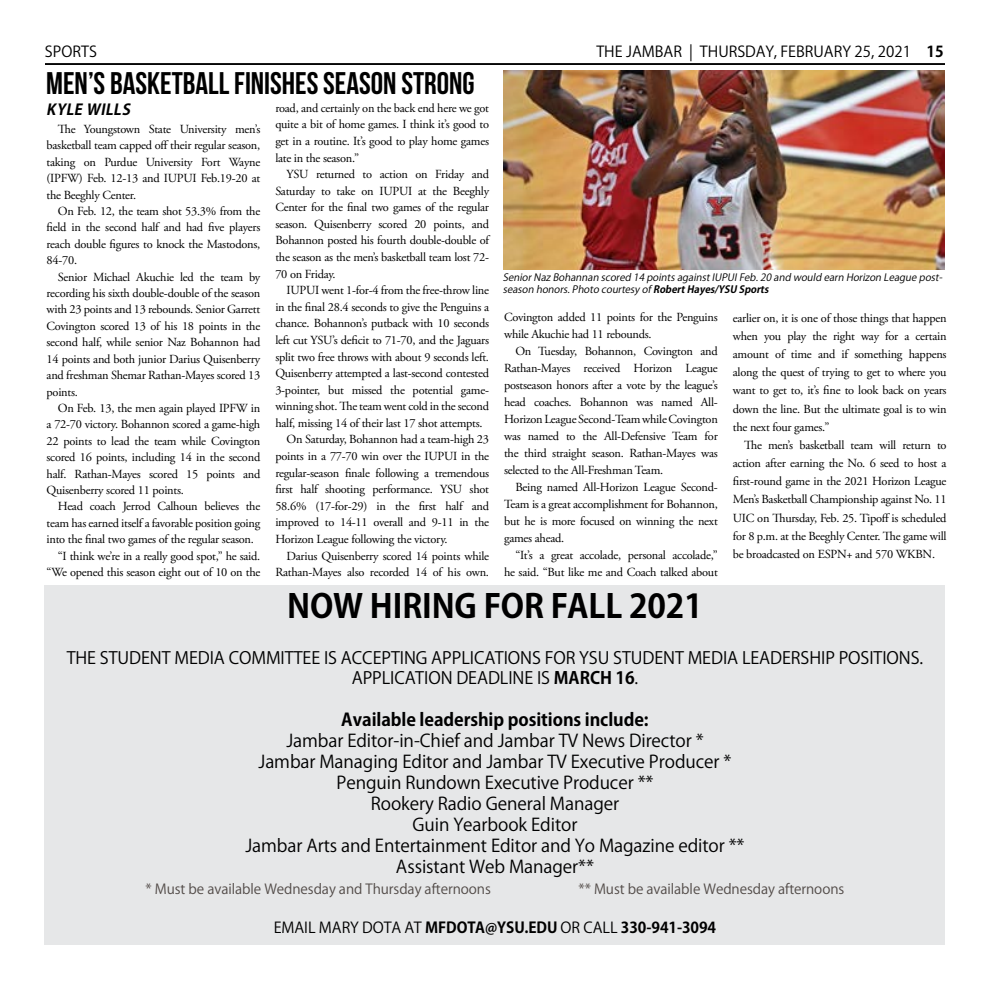
<style>
.page{position:relative;width:990px;height:990px;background:#fff}
.page>*{position:absolute;margin:0;border:0;box-sizing:border-box;transform-origin:0 0}
.t1{font:700 32.5px "Koz Go Pr 6 N";letter-spacing:-.005em;color:#000}
.t2{font:31.25px "Bebas Neue";color:#000}
.t3{font:17.5px/21px "Koz Go Pr 6 N";letter-spacing:-.005em;color:#000;text-align:center}
.t4{font:700 17.5px "Koz Go Pr 6 N";letter-spacing:-.005em;color:#000}
.t5{font:16.88px/20.2px "Koz Go Pr 6 N";letter-spacing:-.005em;color:#000;text-align:center}
.t6{font:700 15px "Koz Go Pr 6 N";letter-spacing:-.005em;color:#000}
.t7{font:15px "Koz Go Pr 6 N";color:#000}
.t8{font:italic 700 15px "Koz Go Pr 6 N";color:#000}
.t9{font:13.75px "Koz Go Pr 6 N";letter-spacing:-.005em;color:#524b48}
.t10{font:12.38px/16.4px "Adobe Garamond Pro";letter-spacing:-.02em;color:#000;text-align:justify}
.t11{font:italic 10px/12px "Koz Go Pr 6 N";color:#000}
.s1{font-weight:700}
.s2{font-weight:400}
</style>
<div class="page">
<div style="left:45px;top:585px;width:900px;height:359px;background:#e6e7e8"></div>
<hr style="left:45px;top:63px;width:900px;height:2px;background:#000">
<img style="left:504px;top:71px;width:441px;height:199px">
<p class="t7" style="left:45px;top:43px;width:53px">SPORTS</p>
<p class="t7" style="left:596px;top:43px;width:349px">THE JAMBAR | THURSDAY, FEBRUARY 25, 2021 <span class="s1">15</span></p>
<h2 class="t2" style="left:46px;top:66px;width:430px">MEN’S BASKETBALL FINISHes SEASON STRONG</h2>
<p class="t8" style="left:46px;top:101px;width:90px">KYLE WILLS</p>
<p class="t10" style="left:275px;top:100px;width:215px">road, and certainly on the back end here we got quite a bit of home games. I think it’s good to get in a routine. It’s good to play home games late in the season.”</p>
<p class="t10" style="left:275px;top:166px;width:215px;text-indent:11px">YSU returned to action on Friday and Saturday to take on IUPUI at the Beeghly Center for the final two games of the regular season. Quisenberry scored 20 points, and Bohannon posted his fourth double-double of the season as the men’s basketball team lost 72- 70 on Friday.</p>
<p class="t10" style="left:287px;top:283px;width:204px">IUPUI went 1-for-4 from the free-throw line</p>
<p class="t10" style="left:275px;top:299px;width:215px">in the final 28.4 seconds to give the Penguins a</p>
<p class="t10" style="left:275px;top:316px;width:215px">chance. Bohannon’s putback with 10 seconds</p>
<p class="t10" style="left:275px;top:332px;width:215px">left cut YSU’s deficit to 71-70, and the Jaguars</p>
<p class="t10" style="left:275px;top:349px;width:215px">split two free throws with about 9 seconds left.</p>
<p class="t10" style="left:275px;top:365px;width:215px">Quisenberry attempted a last-second contested</p>
<p class="t10" style="left:275px;top:382px;width:215px">3-pointer, but missed the potential game-</p>
<p class="t10" style="left:275px;top:399px;width:215px">winning shot. The team went cold in the second</p>
<p class="t10" style="left:275px;top:415px;width:209px">half, missing 14 of their last 17 shot attempts.</p>
<p class="t10" style="left:287px;top:432px;width:204px">On Saturday, Bohannon had a team-high 23</p>
<p class="t10" style="left:275px;top:448px;width:215px">points in a 77-70 win over the IUPUI in the</p>
<p class="t10" style="left:275px;top:465px;width:215px">regular-season finale following a tremendous</p>
<p class="t10" style="left:275px;top:482px;width:215px">first half shooting performance. YSU shot</p>
<p class="t10" style="left:275px;top:498px;width:215px">58.6% (17-for-29) in the first half and</p>
<p class="t10" style="left:275px;top:515px;width:215px">improved to 14-11 overall and 9-11 in the</p>
<p class="t10" style="left:275px;top:531px;width:174px">Horizon League following the victory.</p>
<p class="t10" style="left:287px;top:548px;width:204px">Darius Quisenberry scored 14 points while</p>
<p class="t10" style="left:275px;top:564px;width:215px">Rathan-Mayes also recorded 14 of his own.</p>
<p class="t10" style="left:47px;top:121px;width:215px;text-indent:11px">The Youngstown State University men’s basketball team capped off their regular season, taking on Purdue University Fort Wayne (IPFW) Feb. 12-13 and IUPUI Feb.19-20 at the Beeghly Center.</p>
<p class="t10" style="left:47px;top:203px;width:215px;text-indent:11px">On Feb. 12, the team shot 53.3% from the field in the second half and had five players reach double figures to knock the Mastodons, 84-70.</p>
<p class="t10" style="left:47px;top:269px;width:215px;text-indent:11px">Senior Michael Akuchie led the team by recording his sixth double-double of the season with 23 points and 13 rebounds. Senior Garrett Covington scored 13 of his 18 points in the second half, while senior Naz Bohannon had 14 points and both junior Darius Quisenberry and freshman Shemar Rathan-Mayes scored 13 points.</p>
<p class="t10" style="left:47px;top:400px;width:215px;text-indent:11px">On Feb. 13, the men again played IPFW in a 72-70 victory. Bohannon scored a game-high 22 points to lead the team while Covington scored 16 points, including 14 in the second half. Rathan-Mayes scored 15 points and Quisenberry scored 11 points.</p>
<p class="t10" style="left:58px;top:499px;width:204px">Head coach Jerrod Calhoun believes the</p>
<p class="t10" style="left:47px;top:515px;width:215px">team has earned itself a favorable position going</p>
<p class="t10" style="left:47px;top:532px;width:209px">into the final two games of the regular season.</p>
<p class="t10" style="left:58px;top:548px;width:204px">“I think we’re in a really good spot,” he said.</p>
<p class="t10" style="left:47px;top:564px;width:215px">“We opened this season eight out of 10 on the</p>
<p class="t11" style="left:503px;top:272px;width:444px">SeniorNazBohannan scored 14pointsagainstIUPUIFeb.20and would earn Horizon Leaguepost&shy;season honors.Photo courtesyof<span class="s1">RobertHayes/YSU Sports</span></p>
<p class="t10" style="left:504px;top:309px;width:215px;line-height:17px">Covington added 11 points for the Penguins while Akuchie had 11 rebounds.</p>
<p class="t10" style="left:504px;top:343px;width:215px;line-height:17px;text-indent:11px">On Tuesday, Bohannon, Covington and Rathan-Mayes received Horizon League postseason honors after a vote by the league’s head coaches. Bohannon was named All-Horizon League Second-Team while Covington was named to the All-Defensive Team for the third straight season. Rathan-Mayes was selected to the All-Freshman Team.</p>
<p class="t10" style="left:504px;top:479px;width:215px;line-height:17px;text-indent:11px">Being named All-Horizon League Second-Team is a great accomplishment for Bohannon, but he is more focused on winning the next games ahead.</p>
<p class="t10" style="left:504px;top:547px;width:215px;line-height:17px;text-align:right">“It’s a great accolade, personal accolade,” he said. “But like me and Coach talked about</p>
<p class="t10" style="left:733px;top:309px;width:215px;line-height:18.1px">earlier on, it is one of those things that happen when you play the right way for a certain amount of time and if something happens along the quest of trying to get to where you want to get to, it’s fine to look back on years down the line. But the ultimate goal is to win the next four games.”</p>
<p class="t10" style="left:733px;top:436px;width:215px;line-height:18.1px;text-indent:11px">The men’s basketball team will return to action after earning the No. 6 seed to host a first-round game in the 2021 Horizon League Men’s Basketball Championship against No. 11<br>UIC on Thursday, Feb. 25. Tipoff is scheduled for 8 p.m. at the Beeghly Center. The game will be broadcasted on ESPN+ and 570 WKBN.</p>
<h1 class="t1" style="left:287px;top:588px;width:417px">NOW HIRING FOR FALL 2021</h1>
<h3 class="t5" style="left:67px;top:648px;width:858px">THE STUDENT MEDIA COMMITTEE IS ACCEPTING APPLICATIONS FOR YSU STUDENT MEDIA LEADERSHIP POSITIONS.<br>APPLICATION DEADLINE IS <span class="s1">MARCH 16</span>.</h3>
<h3 class="t4" style="left:341px;top:710px;width:309px">Available leadership positions include:</h3>
<p class="t3" style="left:245px;top:731px;width:501px">Jambar Editor-in-Chief and Jambar TV News Director *<br>Jambar Managing Editor and Jambar TV Executive Producer * Penguin Rundown Executive Producer **<br>Rookery Radio General Manager<br>Guin Yearbook Editor<br>Jambar Arts and Entertainment Editor and Yo Magazine editor ** Assistant Web Manager**</p>
<p class="t9" style="left:146px;top:882px;width:347px">* Must be available Wednesday and Thursday afternoons</p>
<p class="t9" style="left:579px;top:882px;width:267px">** Must be available Wednesday afternoons</p>
<p class="t6" style="left:274px;top:919px;width:444px"><span class="s2">EMAIL MARY DOTA AT</span> MFDOTA@YSU.EDU <span class="s2">OR CALL</span> 330-941-3094</p>
</div>
